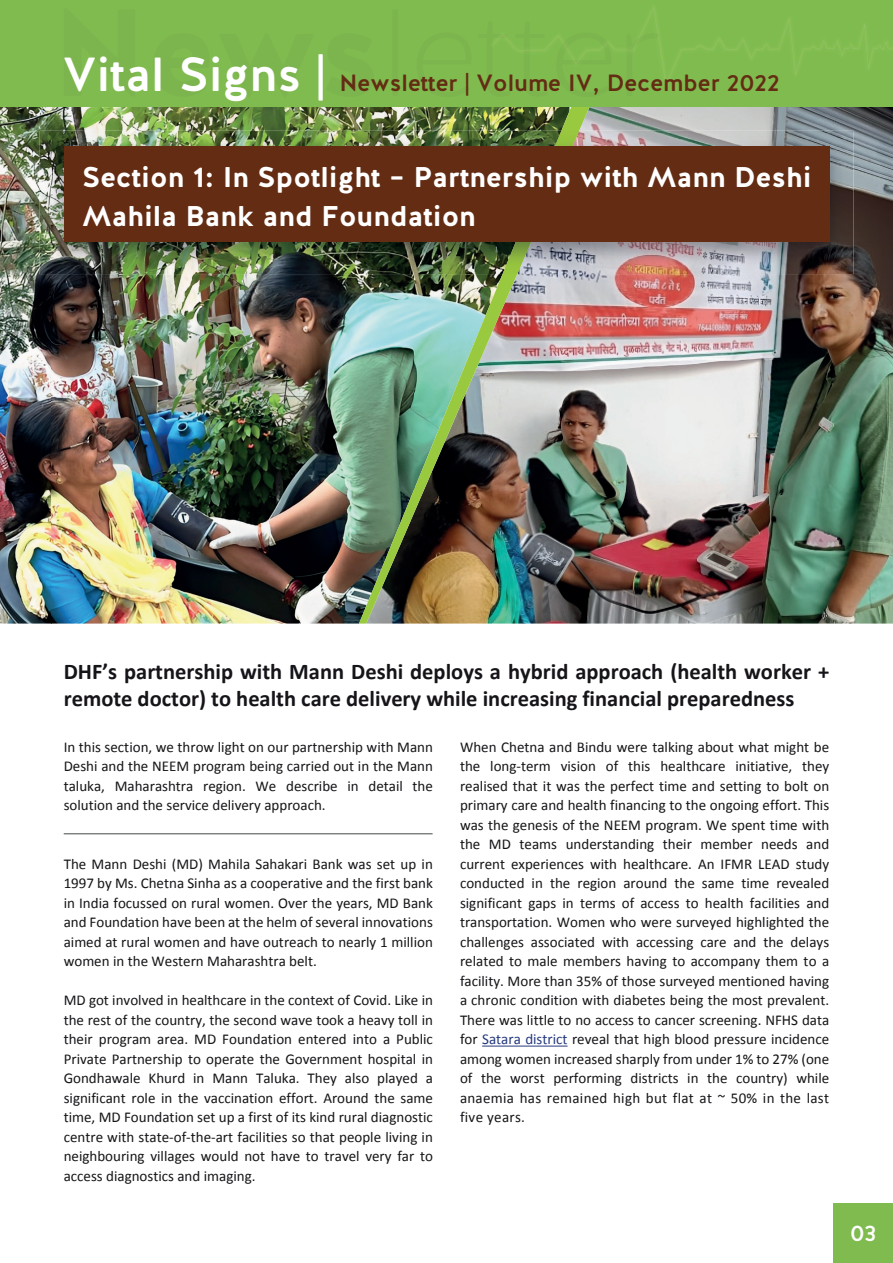
<style>
.page{position:relative;width:893px;height:1263px;background:#fff}
.page>*{position:absolute;margin:0;border:0;box-sizing:border-box;transform-origin:0 0}
.t1{font:700 28.5px/39px "Halis R";color:#fff}
.t2{font:500 23.4px "Halis R";color:#632c13}
.t3{font:700 22.5px/27px "Calibri";color:#171419}
.t4{font:500 22.5px "Halis R";color:#fff}
.t5{font:15px/19.5px "Calibri";color:#151418;text-align:justify}
.s1{font-size:47.7px;color:#fff}
.s2{color:#263a7e}
</style>
<div class="page">
<img style="left:590px;top:106px;width:303px;height:518px">
<img style="left:0;top:106px;width:359px;height:51px">
<img style="left:0;top:157px;width:51px;height:467px">
<img style="left:51px;top:274px;width:308px;height:350px">
<img style="left:359px;top:106px;width:231px;height:518px">
<img style="left:579px;top:131px;width:274px;height:143px">
<img style="left:40px;top:131px;width:463px;height:143px">
<img style="left:503px;top:131px;width:76px;height:143px">
<div style="left:64px;top:147px;width:765px;height:95px;background:#632c13"></div>
<hr style="left:482px;top:1045px;width:86px;height:1px;background:#263a7e">
<hr style="left:64px;top:833px;width:369px;height:1px;background:#454647">
<div style="left:834px;top:1203px;width:59px;height:60px;background:#80bb4f"></div>
<div style="left:0;top:0;width:893px;height:106px;background:#80bb4f"></div>
<div style="left:392px;top:9px;width:6px;height:87px;background:#7cb44d"></div>
<svg style="left:493px;top:7px;width:400px;height:78px"></svg>
<h2 class="t2" style="left:63px;top:68px;width:718px"><span class="s1">Vital Signs |</span> Newsletter | Volume IV, December 2022</h2>
<h1 class="t1" style="left:82px;top:158px;width:731px">Section 1: In Spotlight – Partnership with Mann Deshi<br>Mahila Bank and Foundation</h1>
<h3 class="t3" style="left:64px;top:658px;width:767px">DHF’s partnership with Mann Deshi deploys a hybrid approach (health worker + remote doctor) to health care delivery while increasing financial preparedness</h3>
<p class="t5" style="left:64px;top:737px;width:371px">In this section, we throw light on our partnership with Mann Deshi and the NEEM program being carried out in the Mann taluka, Maharashtra region. We describe in detail the solution and the service delivery approach.</p>
<p class="t5" style="left:460px;top:737px;width:371px">When Chetna and Bindu were talking about what might be the long-term vision of this healthcare initiative, they realised that it was the perfect time and setting to bolt on primary care and health financing to the ongoing effort. This was the genesis of the NEEM program. We spent time with the MD teams understanding their member needs and current experiences with healthcare. An IFMR LEAD study conducted in the region around the same time revealed significant gaps in terms of access to health facilities and transportation. Women who were surveyed highlighted the challenges associated with accessing care and the delays related to male members having to accompany them to a facility. More than 35% of those surveyed mentioned having a chronic condition with diabetes being the most prevalent.<br>There was little to no access to cancer screening. NFHS data for <span class="s2">Satara district</span> reveal that high blood pressure incidence among women increased sharply from under 1% to 27% (one of the worst performing districts in the country) while anaemia has remained high but flat at ~ 50% in the last five years.</p>
<p class="t5" style="left:64px;top:854px;width:371px">The Mann Deshi (MD) Mahila Sahakari Bank was set up in 1997 by Ms. Chetna Sinha as a cooperative and the first bank in India focussed on rural women. Over the years, MD Bank and Foundation have been at the helm of several innovations aimed at rural women and have outreach to nearly 1 million women in the Western Maharashtra belt.</p>
<p class="t5" style="left:64px;top:991px;width:371px">MD got involved in healthcare in the context of Covid. Like in the rest of the country, the second wave took a heavy toll in their program area. MD Foundation entered into a Public Private Partnership to operate the Government hospital in Gondhawale Khurd in Mann Taluka. They also played a significant role in the vaccination effort. Around the same time, MD Foundation set up a first of its kind rural diagnostic centre with state-of-the-art facilities so that people living in neighbouring villages would not have to travel very far to access diagnostics and imaging.</p>
<h3 class="t4" style="left:850px;top:1219px;width:28px">03</h3>
</div>
